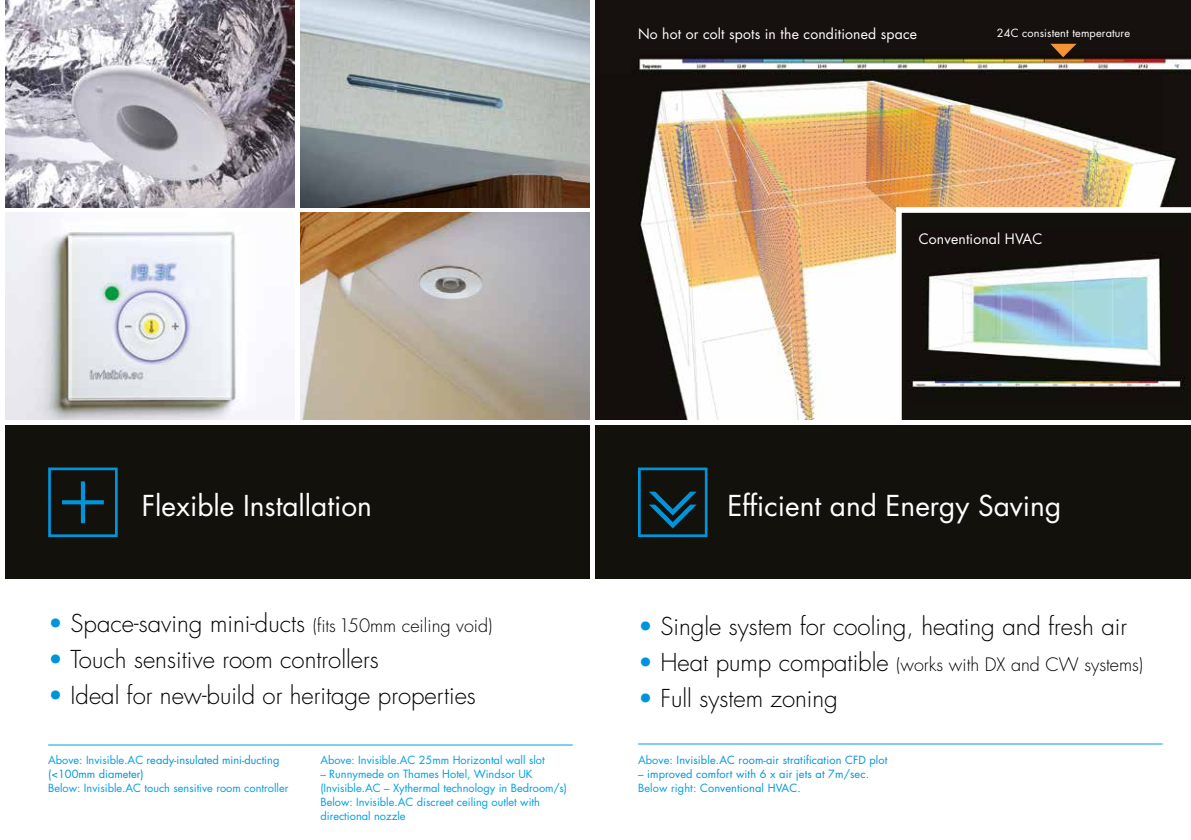
<style>
.page{position:relative;width:1191px;height:840px;background:#fff}
.page>*{position:absolute;margin:0;border:0;box-sizing:border-box;transform-origin:0 0}
.t1{font:28px "Futura";color:#fff}
.t2{font:300 24px "Futura";color:#000}
.t3{font:300 18px "Futura";color:#000}
.t4{font:14px "Futura";letter-spacing:.01em;color:#fff}
.t5{font:11px/14px "Futura";color:#009fe3}
.t6{font:11px/14px "Futura";letter-spacing:.01em;color:#0095db}
.t7{font:11px "Futura";letter-spacing:.01em;color:#fff}
.s1{color:#0095db}
.s2{font-size:18px}
.s3{color:#009fe3}
.s4{font-size:24px;color:#0095db}
.s5{font-size:24px}
</style>
<div class="page">
<div style="left:6px;top:425px;width:584px;height:153px;background:#12110c"></div>
<img style="left:6px;top:0;width:289px;height:207px">
<img style="left:300px;top:0;width:290px;height:207px">
<img style="left:300px;top:213px;width:290px;height:207px">
<img style="left:6px;top:213px;width:289px;height:207px">
<svg style="left:48px;top:467px;width:70px;height:69px"></svg>
<img style="left:595px;top:0;width:596px;height:420px">
<svg style="left:893px;top:204px;width:298px;height:216px"></svg>
<div style="left:595px;top:425px;width:596px;height:153px;background:#12110c"></div>
<svg style="left:638px;top:467px;width:69px;height:69px"></svg>
<hr style="left:48px;top:744px;width:525px;height:1px;background:#009fe3">
<hr style="left:638px;top:743px;width:524px;height:1px;background:#009fe3">
<svg style="left:1050px;top:44px;width:26px;height:13px"></svg>
<p class="t4" style="left:638px;top:25px;width:280px">No hot or colt spots in the conditioned space</p>
<p class="t7" style="left:997px;top:26px;width:135px">24C consistent temperature</p>
<p class="t4" style="left:918px;top:229px;width:125px">Conventional HVAC</p>
<h1 class="t1" style="left:142px;top:487px;width:232px">Flexible Installation</h1>
<h2 class="t2" style="left:48px;top:608px;width:446px"><span class="s1">•</span> Space-saving mini-ducts <span class="s2">(fits 150mm ceiling void)</span></h2>
<h2 class="t2" style="left:48px;top:644px;width:332px"><span class="s1">•</span> Touch sensitive room controllers</h2>
<h2 class="t2" style="left:48px;top:680px;width:429px"><span class="s1">•</span> Ideal for new-build or heritage properties</h2>
<p class="t6" style="left:48px;top:753px;width:233px"><span class="s3">Above: Invisible.AC</span> ready-insulated mini-ducting (&lt;100mm diameter)</p>
<p class="t5" style="left:48px;top:781px;width:242px">Below: Invisible.AC touch sensitive room controller</p>
<p class="t5" style="left:320px;top:753px;width:226px">Above: Invisible.AC 25mm Horizontal wall slot</p>
<p class="t5" style="left:320px;top:767px;width:248px">– Runnymede on Thames Hotel, Windsor UK (Invisible.AC – Xythermal technology in Bedroom/s)<br>Below: Invisible.AC discreet ceiling outlet with directional nozzle</p>
<h1 class="t1" style="left:727px;top:487px;width:335px">Efficient and Energy Saving</h1>
<h2 class="t2" style="left:638px;top:611px;width:490px"><span class="s1">•</span> Single system for cooling, heating and fresh air</h2>
<h3 class="t3" style="left:638px;top:653px;width:507px"><span class="s4">•</span> <span class="s5">Heat pump compatible</span> (works with DX and CW systems)</h3>
<h2 class="t2" style="left:638px;top:683px;width:201px"><span class="s1">•</span> Full system zoning</h2>
<p class="t6" style="left:638px;top:753px;width:251px"><span class="s3">Above:</span> Invisible.AC room-air stratification CFD plot</p>
<p class="t6" style="left:638px;top:767px;width:233px">– improved comfort with 6 x air jets at 7m/sec.<br><span class="s3">Below right:</span> Conventional HVAC.</p>
</div>
